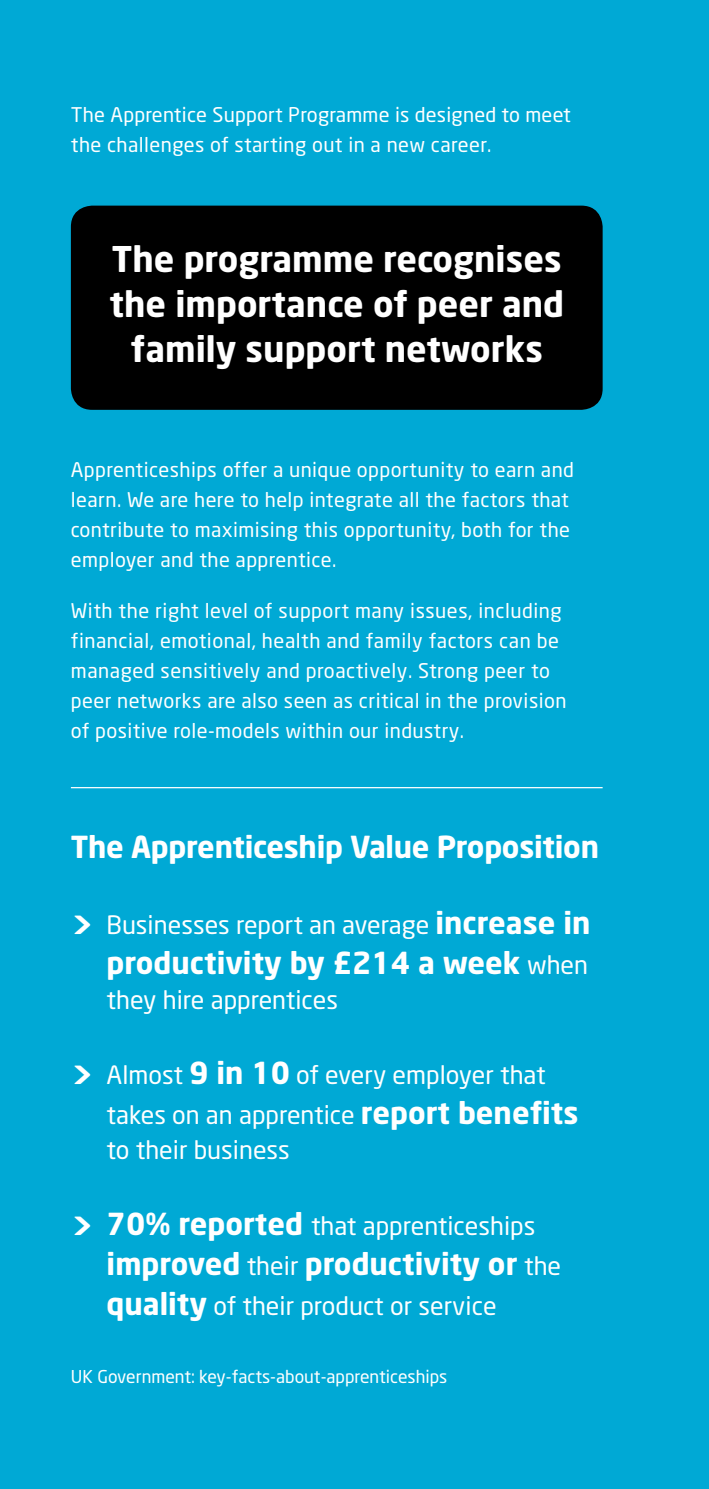
<style>
.page{position:relative;width:709px;height:1489px;background:#fff}
.page>*{position:absolute;margin:0;border:0;box-sizing:border-box;transform-origin:0 0}
.t1{font:700 35px/45px "Neo Sans";color:#fff;text-align:center}
.t2{font:700 30px "Neo Sans";letter-spacing:-.01em;color:#fff}
.t3{font:25px/40px "Neo Sans";color:#fff}
.t4{font:20px/30px "Neo Sans";letter-spacing:.02em;color:#fff}
.t5{font:17.5px "Neo Sans";color:#fff}
.s1{font-weight:700;font-size:36.25px}
.s2{font-weight:700;font-size:30px}
.s3{font-weight:400;font-size:25px}
</style>
<div class="page">
<div style="left:0;top:0;width:709px;height:1488px;background:#00a9d5"></div>
<div style="left:71px;top:206px;width:531px;height:204px;background:#000;border-radius:21px"></div>
<hr style="left:71px;top:787px;width:531px;height:1px;background:#fff">
<p class="t4" style="left:71px;top:99px;width:501px">The Apprentice Support Programme is designed to meet the challenges of starting out in a new career.</p>
<h1 class="t1" style="left:109px;top:235px;width:456px">The programme recognises the importance of peer and family support networks</h1>
<p class="t4" style="left:71px;top:454px;width:505px">Apprenticeships offer a unique opportunity to earn and learn. We are here to help integrate all the factors that contribute to maximising this opportunity, both for the employer and the apprentice.</p>
<p class="t4" style="left:71px;top:595px;width:497px">With the right level of support many issues, including financial, emotional, health and family factors can be managed sensitively and proactively. Strong peer to peer networks are also seen as critical in the provision of positive role-models within our industry.</p>
<h2 class="t2" style="left:71px;top:827px;width:529px">The Apprenticeship Value Proposition</h2>
<p class="t3" style="left:71px;top:904px;width:521px"><span class="s1">&gt;</span> Businesses report an average <span class="s2">increase in</span></p>
<h2 class="t2" style="left:107px;top:943px;width:483px">productivity by £214 a week <span class="s3">when</span></h2>
<p class="t3" style="left:107px;top:979px;width:233px">they hire apprentices</p>
<p class="t3" style="left:107px;top:1054px;width:473px;text-indent:-36px"><span class="s1">&gt;</span> Almost <span class="s2">9 in 10</span> of every employer that takes on an apprentice <span class="s2">report benefits</span></p>
<p class="t3" style="left:107px;top:1129px;width:185px">to their business</p>
<p class="t3" style="left:71px;top:1204px;width:466px"><span class="s1">&gt;</span> <span class="s2">70% reported</span> that apprenticeships</p>
<h2 class="t2" style="left:107px;top:1244px;width:456px">improved <span class="s3">their</span> productivity or <span class="s3">the</span></h2>
<p class="t3" style="left:107px;top:1284px;width:391px"><span class="s2">quality</span> of their product or service</p>
<p class="t5" style="left:71px;top:1365px;width:378px">UK Government: key-facts-about-apprenticeships</p>
</div>
